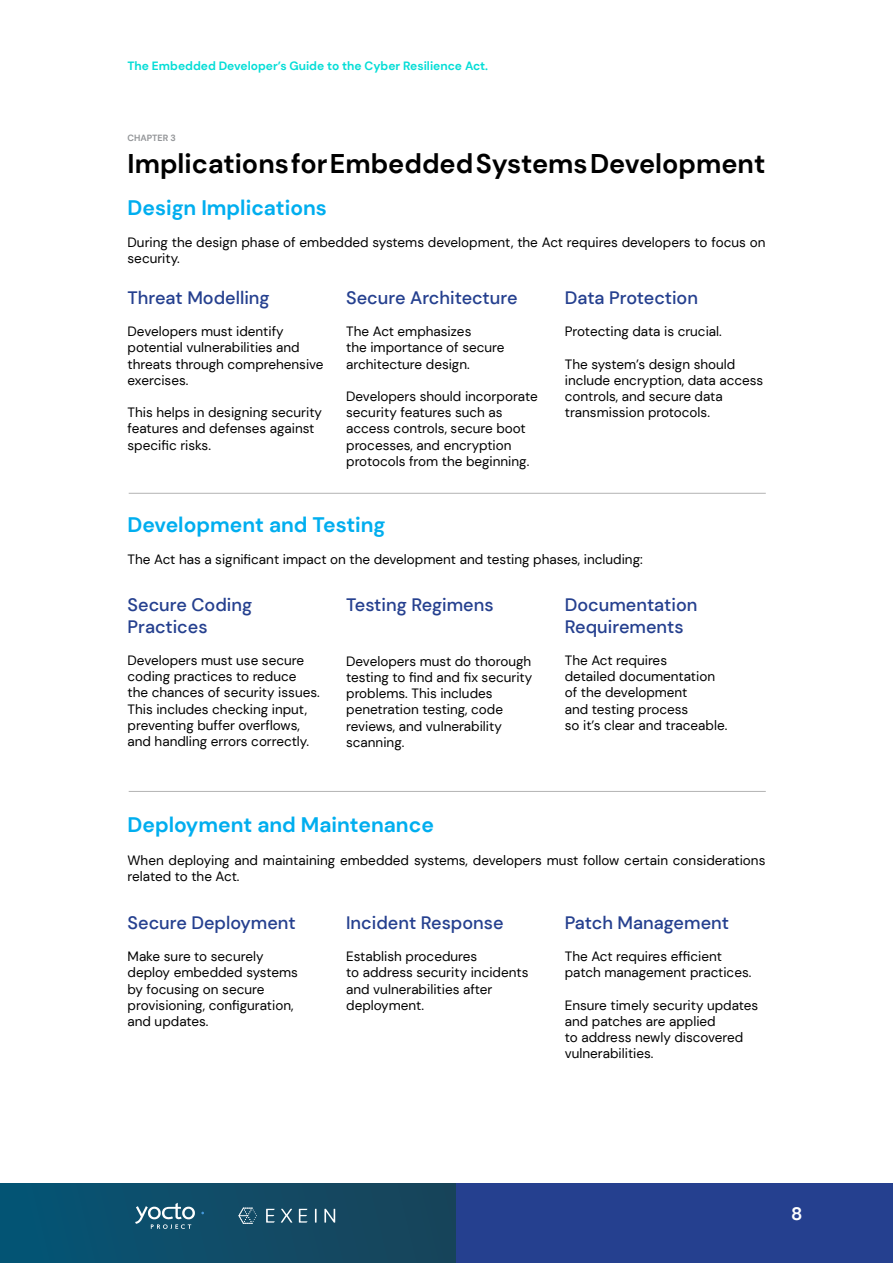
<style>
.page{position:relative;width:893px;height:1263px;background:#fff}
.page>*{position:absolute;margin:0;border:0;box-sizing:border-box;transform-origin:0 0}
.t1{font:700 27px "DM Sans";color:#000}
.t2{font:700 21px "DM Sans";color:#00aeef}
.t3{font:500 18px/21.6px "DM Sans";color:#25408f}
.t4{font:700 18px "DM Sans";color:#fff}
.t5{font:13.5px/16.2px "DM Sans";color:#000}
.t6{font:700 12px "DM Sans";color:#04ddd6}
.t7{font:700 9px "DM Sans";color:#939598}
</style>
<div class="page">
<div style="left:0;top:1183px;width:893px;height:80px;background:linear-gradient(to bottom,#104c67,#0f4c68)"></div>
<div style="left:455px;top:1183px;width:438px;height:79px;background:#25408f"></div>
<svg style="left:281px;top:1209px;width:11px;height:13px"></svg>
<svg style="left:315px;top:1209px;width:2px;height:13px"></svg>
<svg style="left:324px;top:1209px;width:11px;height:13px"></svg>
<svg style="left:266px;top:1209px;width:9px;height:13px"></svg>
<svg style="left:299px;top:1209px;width:8px;height:13px"></svg>
<svg style="left:238px;top:1207px;width:19px;height:17px"></svg>
<svg style="left:135px;top:1203px;width:60px;height:26px;background:#47788e"></svg>
<hr style="left:129px;top:493px;width:637px;height:1px;background:#b3b3b3">
<hr style="left:129px;top:791px;width:637px;height:1px;background:#b3b3b3">
<p class="t6" style="left:128px;top:58px;width:362px">The Embedded Developer’s Guide to the Cyber Resilience Act.</p>
<p class="t7" style="left:128px;top:132px;width:50px">CHAPTER 3</p>
<h1 class="t1" style="left:128px;top:147px;width:639px">Implications for Embedded Systems Development</h1>
<h2 class="t2" style="left:128px;top:194px;width:201px">Design Implications</h2>
<p class="t5" style="left:128px;top:234px;width:639px">During the design phase of embedded systems development, the Act requires developers to focus on security.</p>
<h3 class="t3" style="left:128px;top:287px;width:144px">Threat Modelling</h3>
<p class="t5" style="left:128px;top:323px;width:198px">Developers must identify potential vulnerabilities and threats through comprehensive exercises.</p>
<p class="t5" style="left:128px;top:404px;width:196px">This helps in designing security features and defenses against specific risks.</p>
<h3 class="t3" style="left:346px;top:287px;width:173px">Secure Architecture</h3>
<p class="t5" style="left:346px;top:323px;width:160px">The Act emphasizes<br>the importance of secure architecture design.</p>
<p class="t5" style="left:346px;top:388px;width:193px">Developers should incorporate security features such as access controls, secure boot processes, and encryption protocols from the beginning.</p>
<h3 class="t3" style="left:565px;top:287px;width:135px">Data Protection</h3>
<p class="t5" style="left:565px;top:323px;width:159px">Protecting data is crucial.</p>
<p class="t5" style="left:565px;top:356px;width:200px">The system’s design should include encryption, data access controls, and secure data transmission protocols.</p>
<h2 class="t2" style="left:128px;top:511px;width:259px">Development and Testing</h2>
<p class="t5" style="left:128px;top:551px;width:517px">The Act has a significant impact on the development and testing phases, including:</p>
<h3 class="t3" style="left:128px;top:594px;width:126px">Secure Coding<br>Practices</h3>
<p class="t5" style="left:128px;top:652px;width:194px">Developers must use secure coding practices to reduce the chances of security issues.<br>This includes checking input, preventing buffer overflows, and handling errors correctly.</p>
<h3 class="t3" style="left:346px;top:594px;width:149px">Testing Regimens</h3>
<p class="t5" style="left:346px;top:653px;width:188px">Developers must do thorough testing to find and fix security problems. This includes penetration testing, code reviews, and vulnerability scanning.</p>
<h3 class="t3" style="left:565px;top:594px;width:134px">Documentation<br>Requirements</h3>
<p class="t5" style="left:565px;top:652px;width:164px">The Act requires<br>detailed documentation of the development<br>and testing process<br>so it’s clear and traceable.</p>
<h2 class="t2" style="left:128px;top:812px;width:308px">Deployment and Maintenance</h2>
<p class="t5" style="left:128px;top:852px;width:639px">When deploying and maintaining embedded systems, developers must follow certain considerations related to the Act.</p>
<h3 class="t3" style="left:128px;top:912px;width:170px">Secure Deployment</h3>
<p class="t5" style="left:128px;top:948px;width:172px">Make sure to securely deploy embedded systems by focusing on secure provisioning, configuration, and updates.</p>
<h3 class="t3" style="left:346px;top:912px;width:159px">Incident Response</h3>
<p class="t5" style="left:346px;top:948px;width:184px">Establish procedures<br>to address security incidents and vulnerabilities after deployment.</p>
<h3 class="t3" style="left:565px;top:912px;width:166px">Patch Management</h3>
<p class="t5" style="left:565px;top:948px;width:188px">The Act requires efficient patch management practices.</p>
<p class="t5" style="left:565px;top:997px;width:195px">Ensure timely security updates and patches are applied<br>to address newly discovered vulnerabilities.</p>
<h3 class="t4" style="left:791px;top:1203px;width:13px">8</h3>
</div>
